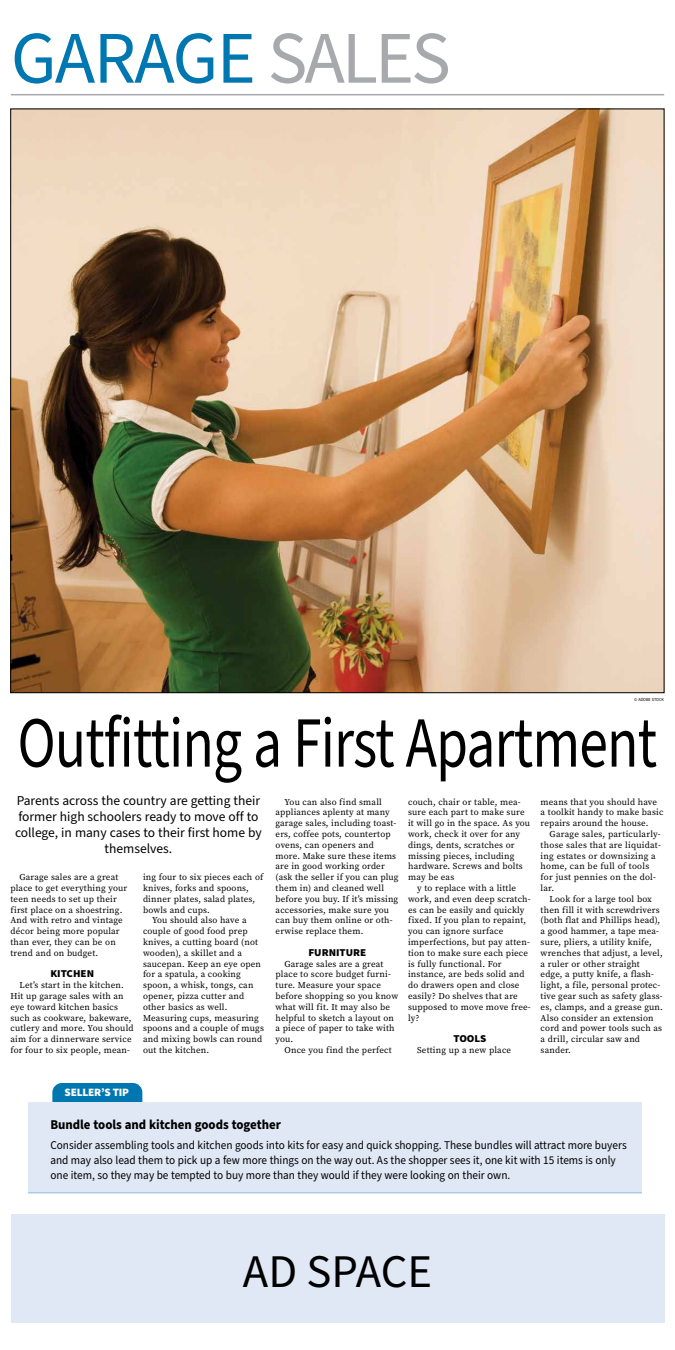
<style>
.page{position:relative;width:675px;height:1350px;background:#fff}
.page>*{position:absolute;margin:0;border:0;box-sizing:border-box;transform-origin:0 0}
.t1{font:74.25px "Source Sans Pro";letter-spacing:-.03em;color:#0077b1}
.t2{font:72px "Source Sans Pro";letter-spacing:-.015em;color:#000;scale:.8 1}
.t3{font:46.8px "Source Sans Pro";color:#000}
.t4{font:13.5px/16.2px "Source Sans Pro";color:#000;text-align:center}
.t5{font:700 13.5px "Source Sans Pro";color:#000;scale:.95 1}
.t6{font:11.85px/15px "Source Sans Pro";color:#000;scale:.95 1}
.t7{font:900 11.25px "Source Sans Pro";letter-spacing:-.02em;color:#fff}
.t8{font:900 10.5px "Source Sans Pro";color:#000;scale:1.05 1}
.t9{font:9px/10.8px "Source Serif Pro";letter-spacing:.02em;color:#000}
.t10{font:4.5px "Source Sans Pro";color:#000;scale:.95 1}
.s1{color:#a7a9ac}
</style>
<div class="page">
<hr style="left:11px;top:94px;width:653px;height:1px;background:#a7a9ac">
<div style="left:11px;top:1215px;width:653px;height:108px;background:#e0e7f5"></div>
<img style="left:12px;top:111px;width:650px;height:580px">
<div style="left:52px;top:1083px;width:90px;height:19px;background:#0077b1"></div>
<div style="left:28px;top:1102px;width:614px;height:90px;background:#e0e7f5"></div>
<hr style="left:28px;top:1192px;width:614px;height:1px;background:#80b9e2">
<h1 class="t1" style="left:11px;top:8px;width:442px">GARAGE <span class="s1">SALES</span></h1>
<p class="t10" style="left:634px;top:696px;width:33px">© ADOBE STOCK</p>
<h2 class="t2" style="left:17px;top:695px;width:801px">Outfitting a First Apartment</h2>
<h3 class="t4" style="left:15px;top:792px;width:248px">Parents across the country are getting their former high schoolers ready to move off to college, in many cases to their first home by themselves.</h3>
<p class="t9" style="left:10px;top:872px;width:118px;text-indent:9px">Garage sales are a great place to get everything your teen needs to set up their first place on a shoestring.<br>And with retro and vintage décor being more popular than ever, they can be on trend and on budget.</p>
<p class="t8" style="left:50px;top:967px;width:43px">KITCHEN</p>
<p class="t9" style="left:10px;top:980px;width:125px;text-indent:9px">Let’s start in the kitchen.<br>Hit up garage sales with an eye toward kitchen basics such as cookware, bakeware, cutlery and more. You should aim for a dinnerware service for four to six people, mean-</p>
<p class="t9" style="left:143px;top:872px;width:122px">ing four to six pieces each of</p>
<p class="t9" style="left:143px;top:883px;width:107px">knives, forks and spoons,</p>
<p class="t9" style="left:143px;top:893px;width:114px">dinner plates, salad plates,</p>
<p class="t9" style="left:143px;top:904px;width:68px">bowls and cups.</p>
<p class="t9" style="left:152px;top:915px;width:96px">You should also have a</p>
<p class="t9" style="left:143px;top:926px;width:106px">couple of good food prep</p>
<p class="t9" style="left:143px;top:937px;width:116px">knives, a cutting board (not</p>
<p class="t9" style="left:143px;top:947px;width:100px">wooden), a skillet and a</p>
<p class="t9" style="left:143px;top:958px;width:119px">saucepan. Keep an eye open</p>
<p class="t9" style="left:143px;top:969px;width:99px">for a spatula, a cooking</p>
<p class="t9" style="left:143px;top:980px;width:112px">spoon, a whisk, tongs, can</p>
<p class="t9" style="left:143px;top:991px;width:103px">opener, pizza cutter and</p>
<p class="t9" style="left:143px;top:1001px;width:86px">other basics as well.</p>
<p class="t9" style="left:143px;top:1012px;width:117px">Measuring cups, measuring</p>
<p class="t9" style="left:143px;top:1023px;width:122px">spoons and a couple of mugs</p>
<p class="t9" style="left:143px;top:1034px;width:121px">and mixing bowls can round</p>
<p class="t9" style="left:143px;top:1045px;width:68px">out the kitchen.</p>
<p class="t9" style="left:276px;top:796px;width:125px;text-indent:9px">You can also find small appliances aplenty at many garage sales, including toast&shy;ers, coffee pots, countertop ovens, can openers and more. Make sure these items are in good working order (ask the seller if you can plug them in) and cleaned well before you buy. If it’s missing accessories, make sure you can buy them online or oth&shy;erwise replace them.</p>
<p class="t8" style="left:308px;top:945px;width:57px">FURNITURE</p>
<p class="t9" style="left:276px;top:958px;width:124px;text-indent:9px">Garage sales are a great place to score budget furni&shy;ture. Measure your space before shopping so you know what will fit. It may also be helpful to sketch a layout on a piece of paper to take with you.</p>
<p class="t9" style="left:285px;top:1045px;width:109px">Once you find the perfect</p>
<p class="t9" style="left:408px;top:796px;width:114px">couch, chair or table, mea-</p>
<p class="t9" style="left:408px;top:807px;width:118px">sure each part to make sure</p>
<p class="t9" style="left:408px;top:818px;width:124px">it will go in the space. As you</p>
<p class="t9" style="left:408px;top:829px;width:114px">work, check it over for any</p>
<p class="t9" style="left:408px;top:839px;width:108px">dings, dents, scratches or</p>
<p class="t9" style="left:408px;top:850px;width:108px">missing pieces, including</p>
<p class="t9" style="left:408px;top:861px;width:116px">hardware. Screws and bolts</p>
<p class="t9" style="left:408px;top:872px;width:48px">may be eas</p>
<p class="t9" style="left:417px;top:883px;width:101px">y to replace with a little</p>
<p class="t9" style="left:408px;top:893px;width:124px">work, and even deep scratch-</p>
<p class="t9" style="left:408px;top:904px;width:118px">es can be easily and quickly</p>
<p class="t9" style="left:408px;top:915px;width:120px">fixed. If you plan to repaint,</p>
<p class="t9" style="left:408px;top:926px;width:97px">you can ignore surface</p>
<p class="t9" style="left:408px;top:937px;width:123px">imperfections, but pay atten-</p>
<p class="t9" style="left:408px;top:947px;width:122px">tion to make sure each piece</p>
<p class="t9" style="left:408px;top:958px;width:95px">is fully functional. For</p>
<p class="t9" style="left:408px;top:969px;width:118px">instance, are beds solid and</p>
<p class="t9" style="left:408px;top:980px;width:113px">do drawers open and close</p>
<p class="t9" style="left:408px;top:991px;width:111px">easily? Do shelves that are</p>
<p class="t9" style="left:408px;top:1001px;width:124px">supposed to move move free-</p>
<p class="t9" style="left:408px;top:1012px;width:13px">ly?</p>
<p class="t8" style="left:453px;top:1031px;width:33px">TOOLS</p>
<p class="t9" style="left:417px;top:1045px;width:96px">Setting up a new place</p>
<p class="t9" style="left:541px;top:796px;width:124px">means that you should have a toolkit handy to make basic repairs around the house.</p>
<p class="t9" style="left:541px;top:829px;width:122px;text-indent:9px">Garage sales, particularly&shy;those sales that are liquidat&shy;ing estates or downsizing a home, can be full of tools for just pennies on the dol&shy;lar.</p>
<p class="t9" style="left:541px;top:893px;width:124px;text-indent:9px">Look for a large tool box then fill it with screwdrivers (both flat and Phillips head), a good hammer, a tape mea&shy;sure, pliers, a utility knife, wrenches that adjust, a level, a ruler or other straight edge, a putty knife, a flash&shy;light, a file, personal protec&shy;tive gear such as safety glass&shy;es, clamps, and a grease gun.<br>Also consider an extension cord and power tools such as a drill, circular saw and sander.</p>
<p class="t7" style="left:65px;top:1084px;width:66px">SELLER’S TIP</p>
<h3 class="t5" style="left:50px;top:1116px;width:244px">Bundle tools and kitchen goods together</h3>
<p class="t6" style="left:50px;top:1138px;width:608px">Consider assembling tools and kitchen goods into kits for easy and quick shopping. These bundles will attract more buyers and may also lead them to pick up a few more things on the way out. As the shopper sees it, one kit with 15 items is only one item, so they may be tempted to buy more than they would if they were looking on their own.</p>
<h3 class="t3" style="left:243px;top:1240px;width:191px">AD SPACE</h3>
</div>
